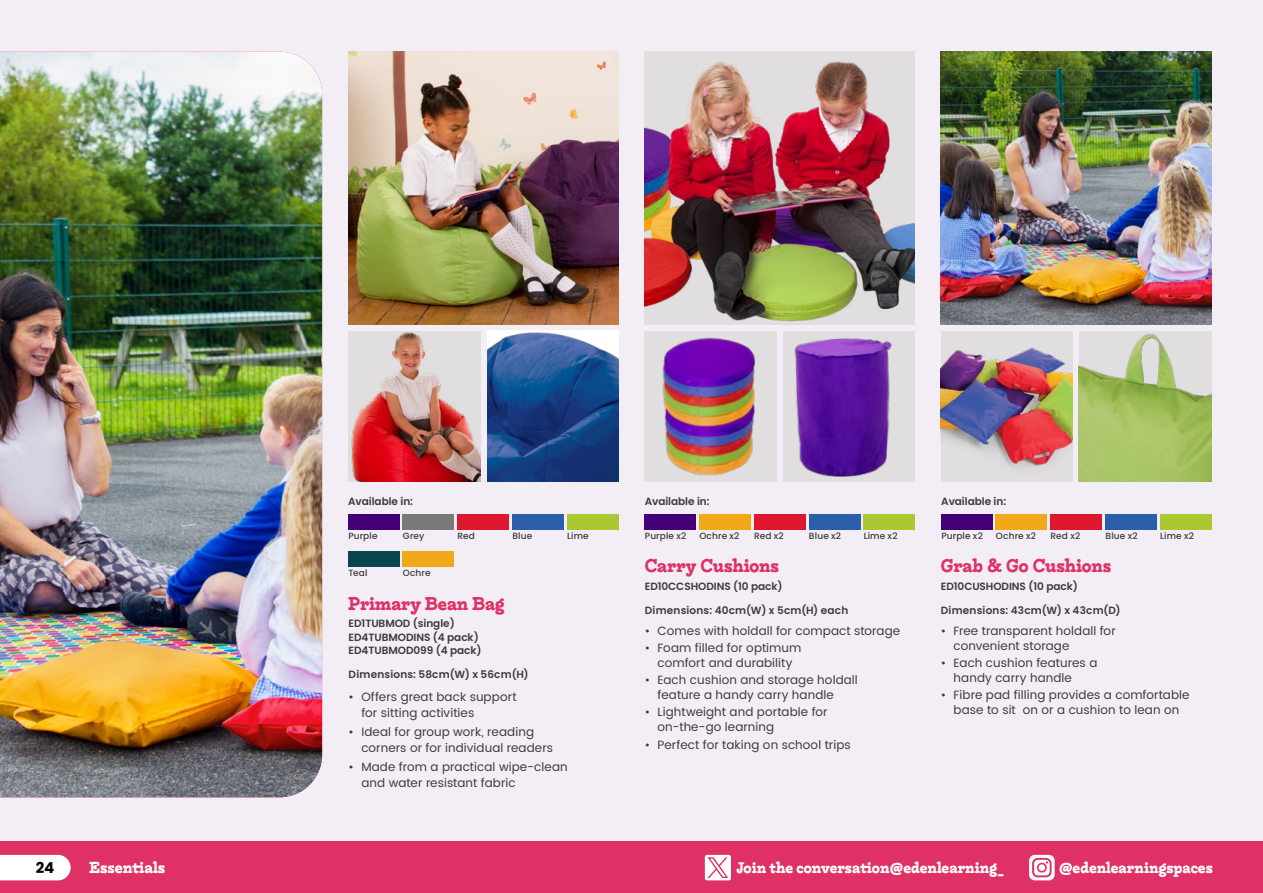
<style>
.page{position:relative;width:1263px;height:893px;background:#fff}
.page>*{position:absolute;margin:0;border:0;box-sizing:border-box;transform-origin:0 0}
.t1{font:700 18px "Liebe Ruth";letter-spacing:-.005em;color:#e03166}
.t2{font:700 15.6px "Liebe Ruth";color:#fff}
.t3{font:700 15px "Liebe Ruth";color:#fff}
.t4{font:700 15px "Poppins";color:#000}
.t5{font:12px/15px "Poppins";letter-spacing:.005em;color:#3b3b3c}
.t6{font:600 10.5px/13.5px "Poppins";letter-spacing:-.005em;color:#3b3b3c}
.t7{font:600 10.5px "Poppins";letter-spacing:.015em;color:#3b3b3c}
.t8{font:500 9px "Poppins";letter-spacing:.015em;color:#3b3b3c}
</style>
<div class="page">
<div style="left:0;top:0;width:1263px;height:863px;background:#f3eef5"></div>
<div style="left:0;top:842px;width:1263px;height:51px;background:#e03166"></div>
<div style="left:0;top:855px;width:71px;height:25px;background:#fff"></div>
<div style="left:705px;top:855px;width:26px;height:25px;background:#fff;border-radius:2px"></div>
<svg style="left:707px;top:857px;width:21px;height:21px"></svg>
<svg style="left:1029px;top:855px;width:25px;height:25px"></svg>
<svg style="left:1032px;top:858px;width:19px;height:19px"></svg>
<img style="left:348px;top:51px;width:270px;height:274px">
<img style="left:349px;top:331px;width:132px;height:151px">
<img style="left:487px;top:331px;width:131px;height:151px">
<div style="left:348px;top:514px;width:51px;height:16px;background:#450077"></div>
<div style="left:348px;top:551px;width:51px;height:16px;background:#094550"></div>
<div style="left:403px;top:514px;width:51px;height:16px;background:#797979"></div>
<div style="left:457px;top:514px;width:51px;height:16px;background:#dd182e"></div>
<div style="left:403px;top:551px;width:51px;height:16px;background:#f1a919"></div>
<div style="left:512px;top:514px;width:51px;height:16px;background:#2b5fac"></div>
<div style="left:567px;top:514px;width:51px;height:16px;background:#a9c832"></div>
<img style="left:644px;top:51px;width:271px;height:274px">
<div style="left:644px;top:331px;width:133px;height:151px;background:#e0dede"></div>
<img style="left:662px;top:337px;width:93px;height:139px">
<img style="left:783px;top:331px;width:132px;height:151px">
<div style="left:645px;top:514px;width:51px;height:16px;background:#450077"></div>
<div style="left:699px;top:514px;width:51px;height:16px;background:#f1a919"></div>
<div style="left:754px;top:514px;width:51px;height:16px;background:#dd182e"></div>
<div style="left:809px;top:514px;width:51px;height:16px;background:#2b5fac"></div>
<div style="left:864px;top:514px;width:51px;height:16px;background:#a9c832"></div>
<img style="left:941px;top:51px;width:270px;height:274px">
<img style="left:941px;top:331px;width:131px;height:151px">
<img style="left:1079px;top:331px;width:132px;height:151px">
<div style="left:941px;top:514px;width:51px;height:16px;background:#450077"></div>
<div style="left:996px;top:514px;width:51px;height:16px;background:#f1a919"></div>
<div style="left:1050px;top:514px;width:51px;height:16px;background:#dd182e"></div>
<div style="left:1105px;top:514px;width:51px;height:16px;background:#2b5fac"></div>
<div style="left:1160px;top:514px;width:51px;height:16px;background:#a9c832"></div>
<img style="left:0;top:52px;width:322px;height:745px">
<p class="t6" style="left:348px;top:495px;width:66px">Available in:</p>
<p class="t8" style="left:348px;top:531px;width:31px">Purple</p>
<p class="t8" style="left:348px;top:568px;width:20px">Teal</p>
<p class="t8" style="left:403px;top:531px;width:23px">Grey</p>
<p class="t8" style="left:457px;top:531px;width:19px">Red</p>
<p class="t8" style="left:403px;top:568px;width:29px">Ochre</p>
<p class="t8" style="left:512px;top:531px;width:21px">Blue</p>
<p class="t8" style="left:567px;top:531px;width:23px">Lime</p>
<h1 class="t1" style="left:349px;top:593px;width:158px">Primary Bean Bag</h1>
<p class="t6" style="left:349px;top:617px;width:135px">ED1TUBMOD (single)<br>ED4TUBMODINS (4 pack)<br>ED4TUBMOD099 (4 pack)</p>
<p class="t7" style="left:349px;top:668px;width:181px">Dimensions: 58cm(W) x 56cm(H)</p>
<p class="t5" style="left:361px;top:689px;width:157px;line-height:16.5px;text-indent:-13px">• Offers great back support for sitting activities</p>
<p class="t5" style="left:361px;top:724px;width:193px;line-height:16.5px;text-indent:-13px">• Ideal for group work, reading corners or for individual readers</p>
<p class="t5" style="left:361px;top:759px;width:208px;line-height:16.5px;text-indent:-13px">• Made from a practical wipe-clean and water resistant fabric</p>
<p class="t6" style="left:645px;top:495px;width:66px">Available in:</p>
<p class="t6" style="left:941px;top:495px;width:66px">Available in:</p>
<p class="t8" style="left:645px;top:531px;width:43px">Purple x2</p>
<p class="t8" style="left:699px;top:531px;width:42px">Ochre x2</p>
<p class="t8" style="left:754px;top:531px;width:31px">Red x2</p>
<p class="t8" style="left:809px;top:531px;width:34px">Blue x2</p>
<p class="t8" style="left:864px;top:531px;width:35px">Lime x2</p>
<p class="t8" style="left:941px;top:531px;width:43px">Purple x2</p>
<p class="t8" style="left:996px;top:531px;width:42px">Ochre x2</p>
<p class="t8" style="left:1050px;top:531px;width:31px">Red x2</p>
<p class="t8" style="left:1105px;top:531px;width:34px">Blue x2</p>
<p class="t8" style="left:1160px;top:531px;width:35px">Lime x2</p>
<h1 class="t1" style="left:645px;top:556px;width:136px">Carry Cushions</h1>
<p class="t6" style="left:645px;top:580px;width:139px">ED10CCSHODINS (10 pack)</p>
<p class="t7" style="left:645px;top:604px;width:205px">Dimensions: 40cm(W) x 5cm(H) each</p>
<p class="t5" style="left:645px;top:624px;width:257px">• Comes with holdall for compact storage</p>
<p class="t5" style="left:645px;top:641px;width:158px;text-align:center">• Foam filled for optimum comfort and durability</p>
<p class="t5" style="left:657px;top:673px;width:202px;text-indent:-13px">• Each cushion and storage holdall feature a handy carry handle</p>
<p class="t5" style="left:657px;top:705px;width:172px;text-indent:-13px">• Lightweight and portable for on-the-go learning</p>
<p class="t5" style="left:645px;top:737px;width:207px">• Perfect for taking on school trips</p>
<h1 class="t1" style="left:941px;top:556px;width:172px">Grab &amp; Go Cushions</h1>
<p class="t6" style="left:941px;top:580px;width:139px">ED10CUSHODINS (10 pack)</p>
<p class="t7" style="left:941px;top:604px;width:181px">Dimensions: 43cm(W) x 43cm(D)</p>
<p class="t5" style="left:954px;top:624px;width:164px;text-indent:-13px">• Free transparent holdall for convenient storage</p>
<p class="t5" style="left:954px;top:656px;width:145px;text-indent:-13px">• Each cushion features a handy carry handle</p>
<p class="t5" style="left:941px;top:688px;width:250px;text-align:center">• Fibre pad filling provides a comfortable base to sit on or a cushion to lean on</p>
<p class="t4" style="left:36px;top:859px;width:20px">24</p>
<h2 class="t2" style="left:89px;top:859px;width:77px">Essentials</h2>
<p class="t3" style="left:736px;top:859px;width:269px">Join the conversation@edenlearning_</p>
<p class="t3" style="left:1058px;top:859px;width:156px">@edenlearningspaces</p>
</div>
